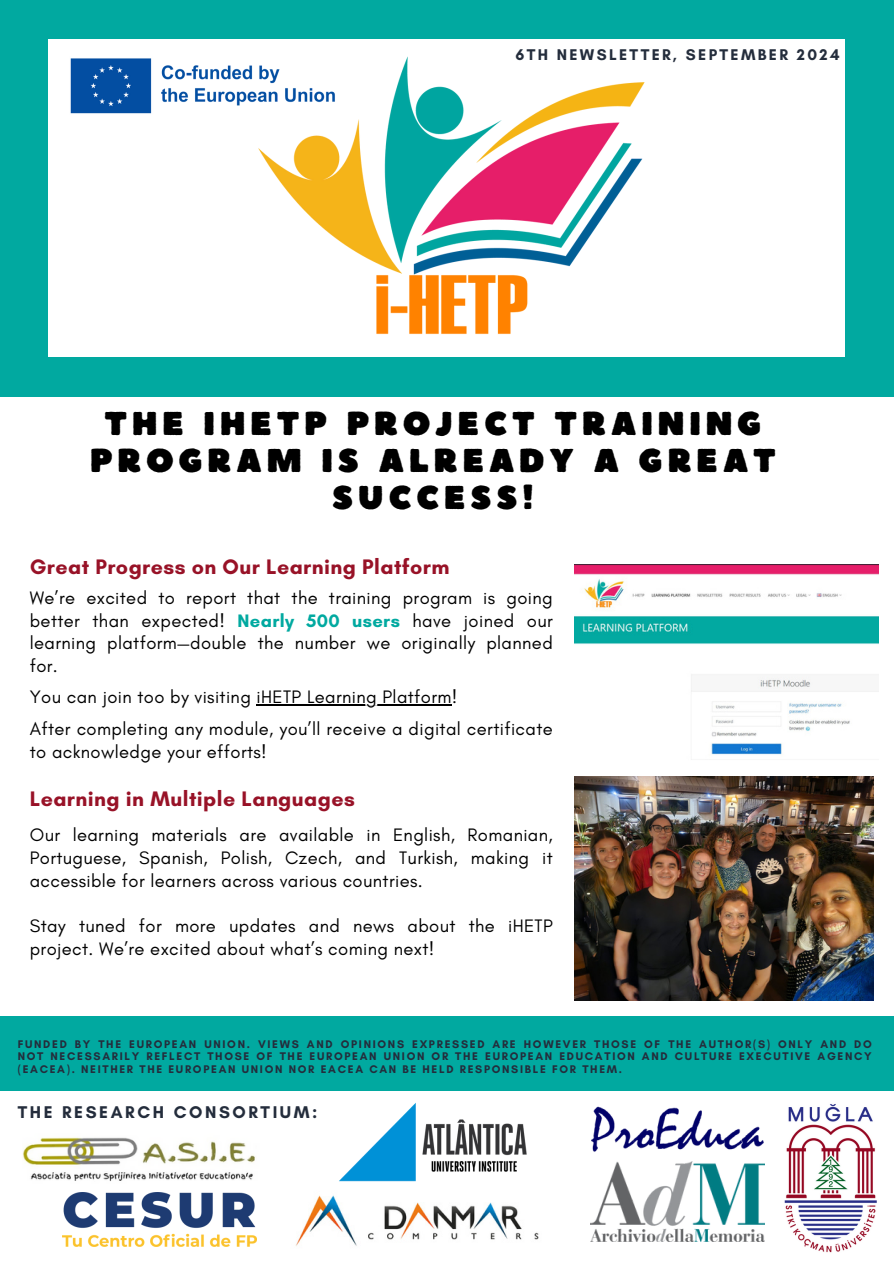
<style>
.page{position:relative;width:894px;height:1264px;background:#fff}
.page>*{position:absolute;margin:0;border:0;box-sizing:border-box;transform-origin:0 0}
.t1{font:33px/37.2px "Boulder";letter-spacing:.15em;color:#000;text-align:center}
.t2{font:700 21.3px "Glacial Indifference";letter-spacing:.02em;color:#981227}
.t3{font:18.3px/22.8px "Glacial Indifference";letter-spacing:.02em;color:#000;text-align:justify}
.t4{font:700 17.25px "Glacial Indifference";letter-spacing:.15em;color:#242d3c}
.t5{font:700 15.75px "Glacial Indifference";letter-spacing:.15em;color:#242d3c}
.t6{font:700 11.25px/12.3px "Glacial Indifference";letter-spacing:.15em;color:#242d3c;text-align:justify}
.s1{font-weight:700;color:#01a9a0}
</style>
<div class="page">
<div style="left:0;top:1016px;width:893px;height:78px;background:#01a9a0"></div>
<div style="left:0;top:1091px;width:893px;height:172px;background:#fff"></div>
<img style="left:784px;top:1104px;width:93px;height:149px">
<img style="left:339px;top:1102px;width:188px;height:80px">
<img style="left:590px;top:1162px;width:174px;height:79px">
<img style="left:23px;top:1137px;width:232px;height:44px">
<img style="left:62px;top:1192px;width:195px;height:54px">
<img style="left:591px;top:1106px;width:173px;height:56px">
<img style="left:295px;top:1195px;width:244px;height:51px">
<div style="left:0;top:0;width:893px;height:396px;background:#01a9a0"></div>
<div style="left:48px;top:39px;width:796px;height:317px;background:#fff"></div>
<img style="left:256px;top:56px;width:398px;height:341px">
<img style="left:70px;top:56px;width:279px;height:60px">
<img style="left:574px;top:564px;width:304px;height:196px">
<img style="left:574px;top:776px;width:299px;height:224px">
<hr style="left:256px;top:703px;width:196px;height:2px;background:#000">
<p class="t5" style="left:515px;top:45px;width:325px">6TH NEWSLETTER, SEPTEMBER 2024</p>
<p class="t1" style="left:90px;top:403px;width:687px">THE IHETP PROJECT TRAINING<br>PROGRAM IS ALREADY A GREAT<br>SUCCESS!</p>
<p class="t2" style="left:30px;top:554px;width:421px">Great Progress on Our Learning Platform</p>
<h3 class="t3" style="left:30px;top:586px;width:524px">We’re excited to report that the training program is going better than expected! <span class="s1">Nearly 500 users</span> have joined our learning platform—double the number we originally planned for.</h3>
<p class="t3" style="left:30px;top:684px;width:429px">You can join too by visiting iHETP Learning Platform!</p>
<p class="t3" style="left:30px;top:717px;width:524px">After completing any module, you’ll receive a digital certificate</p>
<p class="t3" style="left:30px;top:740px;width:238px">to acknowledge your efforts!</p>
<p class="t2" style="left:30px;top:786px;width:326px">Learning in Multiple Languages</p>
<p class="t3" style="left:30px;top:823px;width:524px">Our learning materials are available in English, Romanian, Portuguese, Spanish, Polish, Czech, and Turkish, making it accessible for learners across various countries.</p>
<p class="t3" style="left:30px;top:914px;width:524px">Stay tuned for more updates and news about the iHETP project. We’re excited about what’s coming next!</p>
<p class="t6" style="left:18px;top:1037px;width:855px">FUNDED BY THE EUROPEAN UNION. VIEWS AND OPINIONS EXPRESSED ARE HOWEVER THOSE OF THE AUTHOR(S) ONLY AND DO NOT NECESSARILY REFLECT THOSE OF THE EUROPEAN UNION OR THE EUROPEAN EDUCATION AND CULTURE EXECUTIVE AGENCY (EACEA). NEITHER THE EUROPEAN UNION NOR EACEA CAN BE HELD RESPONSIBLE FOR THEM.</p>
<p class="t4" style="left:18px;top:1101px;width:301px">THE RESEARCH CONSORTIUM:</p>
</div>
